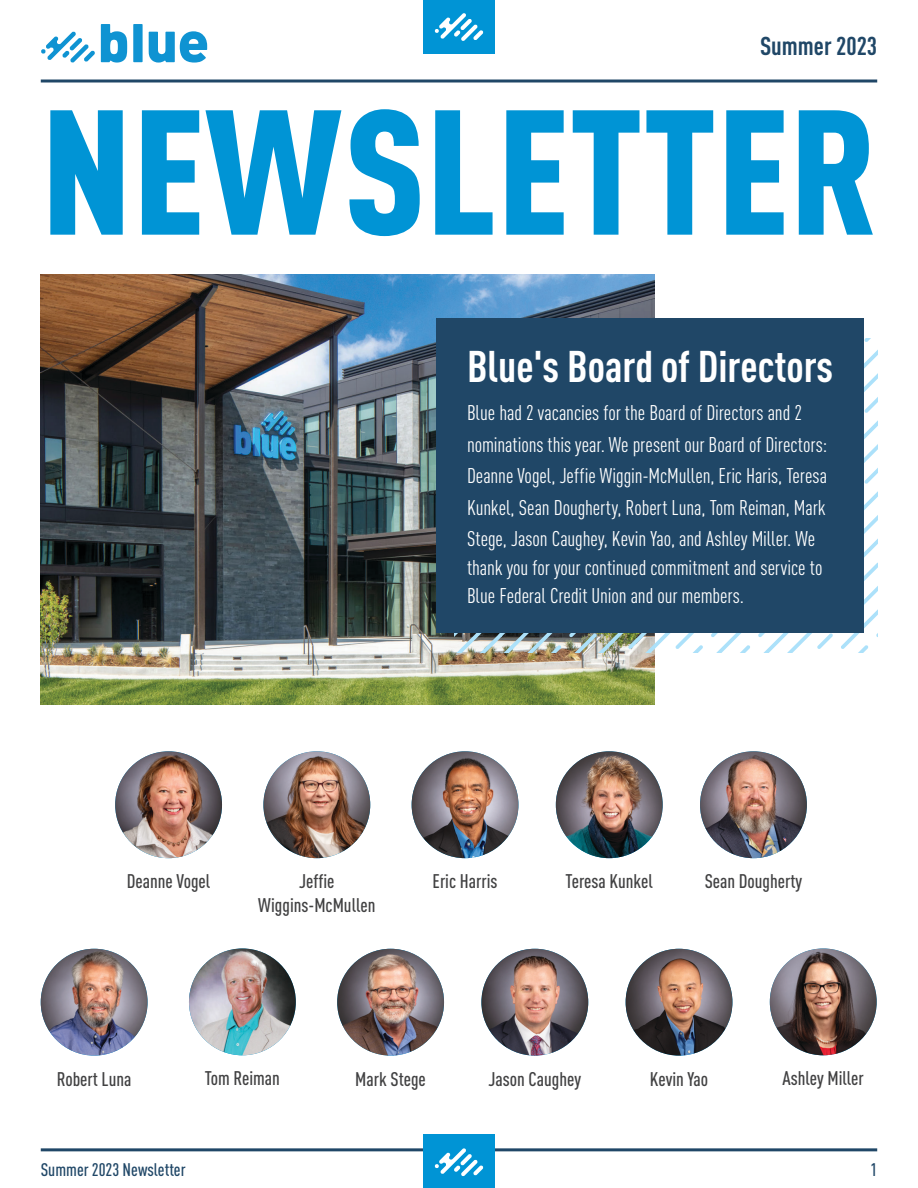
<style>
.page{position:relative;width:918px;height:1188px;background:#fff}
.page>*{position:absolute;margin:0;border:0;box-sizing:border-box;transform-origin:0 0}
.t1{font:900 condensed 174.75px "DINOT";color:#0094d5}
.t2{font:700 condensed 43.8px "DINOT";color:#fff}
.t3{font:700 condensed 25.5px "DINOT";color:#204767}
.t4{font:condensed 21px/31.5px "DINOT";letter-spacing:-.005em;color:#fff}
.t5{font:500 condensed 19.5px "DINOT";color:#414142}
.t6{font:500 condensed 18px "DINOT";color:#204767}
</style>
<div class="page">
<img style="left:41px;top:275px;width:613px;height:429px">
<img style="left:455px;top:338px;width:422px;height:314px">
<div style="left:423px;top:0;width:72px;height:54px;background:#0094d5"></div>
<hr style="left:41px;top:80px;width:836px;height:2px;background:#204767">
<svg style="left:435px;top:13px;width:48px;height:28px"></svg>
<hr style="left:41px;top:1148px;width:836px;height:3px;background:#204767">
<div style="left:423px;top:1134px;width:72px;height:54px;background:#0094d5"></div>
<svg style="left:435px;top:1148px;width:48px;height:28px"></svg>
<svg style="left:101px;top:24px;width:26px;height:39px"></svg>
<svg style="left:133px;top:24px;width:10px;height:38px"></svg>
<svg style="left:149px;top:31px;width:58px;height:32px"></svg>
<svg style="left:41px;top:31px;width:54px;height:32px"></svg>
<img style="left:556px;top:751px;width:107px;height:107px;border-radius:53px">
<img style="left:412px;top:751px;width:106px;height:107px;border-radius:53px">
<img style="left:263px;top:751px;width:107px;height:107px;border-radius:53px">
<img style="left:700px;top:751px;width:107px;height:107px;border-radius:53px">
<img style="left:115px;top:751px;width:107px;height:107px;border-radius:53px">
<div style="left:436px;top:319px;width:428px;height:314px;background:#204767"></div>
<img style="left:481px;top:949px;width:107px;height:107px;border-radius:53px">
<img style="left:337px;top:949px;width:107px;height:107px;border-radius:53px">
<img style="left:189px;top:948px;width:107px;height:107px;border-radius:53px">
<img style="left:41px;top:949px;width:107px;height:107px;border-radius:53px">
<img style="left:626px;top:949px;width:106px;height:107px;border-radius:53px">
<img style="left:770px;top:948px;width:107px;height:107px;border-radius:53px">
<p class="t3" style="left:760px;top:27px;width:119px">Summer 2023</p>
<p class="t1" style="left:41px;top:40px;width:838px">NEWSLETTER</p>
<p class="t2" style="left:467px;top:334px;width:368px">Blue's Board of Directors</p>
<p class="t4" style="left:467px;top:396px;width:362px">Blue had 2 vacancies for the Board of Directors and 2 nominations this year. We present our Board of Directors:<br>Deanne Vogel, Jeffie Wiggin-McMullen, Eric Haris, Teresa Kunkel, Sean Dougherty, Robert Luna, Tom Reiman, Mark Stege, Jason Caughey, Kevin Yao, and Ashley Miller. We</p>
<p class="t4" style="left:467px;top:552px;width:357px;line-height:28.5px">thank you for your continued commitment and service to<br>Blue Federal Credit Union and our members.</p>
<p class="t5" style="left:127px;top:867px;width:85px">Deanne Vogel</p>
<p class="t5" style="left:705px;top:867px;width:99px">Sean Dougherty</p>
<p class="t5" style="left:299px;top:867px;width:37px">Jeffie</p>
<p class="t5" style="left:433px;top:867px;width:66px">Eric Harris</p>
<p class="t5" style="left:566px;top:867px;width:89px">Teresa Kunkel</p>
<p class="t5" style="left:258px;top:891px;width:119px">Wiggins-McMullen</p>
<p class="t5" style="left:57px;top:1065px;width:76px">Robert Luna</p>
<p class="t5" style="left:205px;top:1064px;width:77px">Tom Reiman</p>
<p class="t5" style="left:355px;top:1065px;width:72px">Mark Stege</p>
<p class="t5" style="left:489px;top:1065px;width:94px">Jason Caughey</p>
<p class="t5" style="left:650px;top:1065px;width:60px">Kevin Yao</p>
<p class="t5" style="left:783px;top:1064px;width:83px">Ashley Miller</p>
<p class="t6" style="left:41px;top:1157px;width:146px">Summer 2023 Newsletter</p>
<p class="t6" style="left:870px;top:1157px;width:8px">1</p>
</div>
